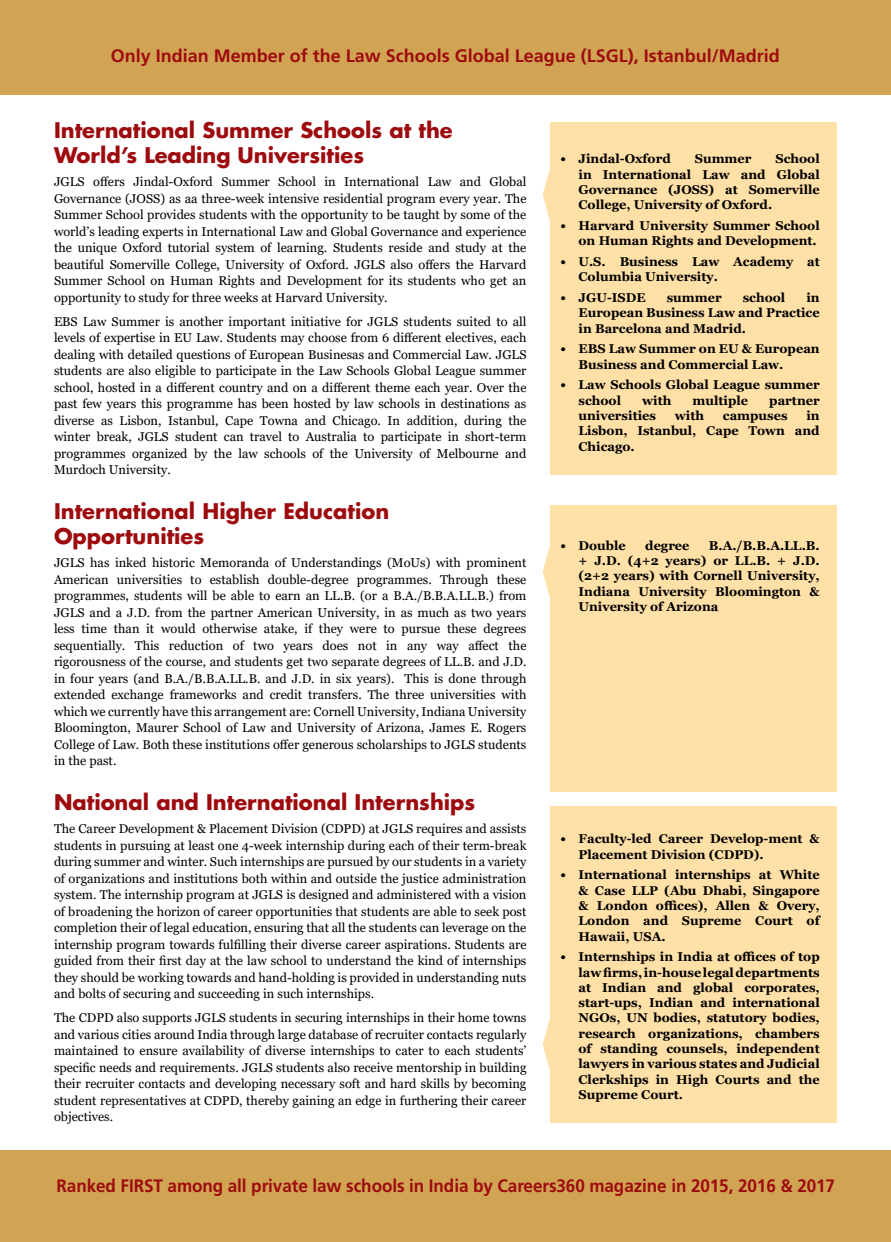
<style>
.page{position:relative;width:891px;height:1242px;background:#fff}
.page>*{position:absolute;margin:0;border:0;box-sizing:border-box;transform-origin:0 0}
.t1{font:700 21px/25.2px "Futura LT Pro";color:#9e0b0f}
.t2{font:700 18px "Frutiger LT Pro";letter-spacing:-.005em;color:#9e0b0f;scale:.95 1}
.t3{font:700 18px "Frutiger LT Pro";letter-spacing:-.005em;color:#9e0b0f}
.t4{font:12.75px/16.5px "Georgia";color:#000;text-align:justify}
.t5{font:700 12.75px/15.3px "Georgia";color:#000;text-align:justify}
</style>
<div class="page">
<div style="left:551px;top:123px;width:286px;height:352px;background:#ffe0a7"></div>
<svg style="left:543px;top:163px;width:8px;height:64px"></svg>
<div style="left:551px;top:505px;width:286px;height:286px;background:#ffe0a7"></div>
<svg style="left:543px;top:540px;width:8px;height:64px"></svg>
<div style="left:551px;top:807px;width:286px;height:316px;background:#ffe0a7"></div>
<svg style="left:543px;top:1013px;width:8px;height:64px"></svg>
<div style="left:0;top:0;width:891px;height:94px;background:#d0a452"></div>
<div style="left:0;top:1150px;width:891px;height:92px;background:#d0a452"></div>
<h2 class="t3" style="left:111px;top:46px;width:671px">Only Indian Member of the Law Schools Global League (LSGL), Istanbul/Madrid</h2>
<h1 class="t1" style="left:54px;top:116px;width:400px">International Summer Schools at the<br>World’s Leading Universities</h1>
<p class="t4" style="left:54px;top:174px;width:474px">JGLS offers Jindal-Oxford Summer School in International Law and Global Governance (JOSS) as aa three-week intensive residential program every year. The Summer School provides students with the opportunity to be taught by some of the world’s leading experts in International Law and Global Governance and experience the unique Oxford tutorial system of learning. Students reside and study at the beautiful Somerville College, University of Oxford. JGLS also offers the Harvard Summer School on Human Rights and Development for its students who get an opportunity to study for three weeks at Harvard University.</p>
<p class="t4" style="left:54px;top:313px;width:474px">EBS Law Summer is another important initiative for JGLS students suited to all levels of expertise in EU Law. Students may choose from 6 different electives, each dealing with detailed questions of European Businesas and Commercial Law. JGLS students are also eligible to participate in the Law Schools Global League summer school, hosted in a different country and on a different theme each year. Over the past few years this programme has been hosted by law schools in destinations as diverse as Lisbon, Istanbul, Cape Towna and Chicago. In addition, during the winter break, JGLS student can travel to Australia to participate in short-term programmes organized by the law schools of the University of Melbourne and Murdoch University.</p>
<h1 class="t1" style="left:54px;top:498px;width:337px">International Higher Education<br>Opportunities</h1>
<p class="t4" style="left:54px;top:555px;width:474px">JGLS has inked historic Memoranda of Understandings (MoUs) with prominent American universities to establish double-degree programmes. Through these programmes, students will be able to earn an LL.B. (or a B.A./B.B.A.LL.B.) from JGLS and a J.D. from the partner American University, in as much as two years less time than it would otherwise atake, if they were to pursue these degrees sequentially. This reduction of two years does not in any way affect the rigorousness of the course, and students get two separate degrees of LL.B. and J.D. in four years (and B.A./B.B.A.LL.B. and J.D. in six years). This is done through extended exchange frameworks and credit transfers. The three universities with which we currently have this arrangement are: Cornell University, Indiana University Bloomington, Maurer School of Law and University of Arizona, James E. Rogers College of Law. Both these institutions offer generous scholarships to JGLS students in the past.</p>
<h1 class="t1" style="left:54px;top:789px;width:423px">National and International Internships</h1>
<p class="t4" style="left:54px;top:821px;width:474px">The Career Development &amp; Placement Division (CDPD) at JGLS requires and assists students in pursuing at least one 4-week internship during each of their term-break during summer and winter. Such internships are pursued by our students in a variety of organizations and institutions both within and outside the justice administration system. The internship program at JGLS is designed and administered with a vision of broadening the horizon of career opportunities that students are able to seek post completion their of legal education, ensuring that all the students can leverage on the internship program towards fulfilling their diverse career aspirations. Students are guided from their first day at the law school to understand the kind of internships they should be working towards and hand-holding is provided in understanding nuts and bolts of securing and succeeding in such internships.</p>
<p class="t4" style="left:54px;top:1010px;width:474px">The CDPD also supports JGLS students in securing internships in their home towns and various cities around India through large database of recruiter contacts regularly maintained to ensure availability of diverse internships to cater to each students’ specific needs and requirements. JGLS students also receive mentorship in building their recruiter contacts and developing necessary soft and hard skills by becoming student representatives at CDPD, thereby gaining an edge in furthering their career objectives.</p>
<p class="t5" style="left:561px;top:151px;width:112px">• Jindal-Oxford</p>
<p class="t5" style="left:695px;top:151px;width:58px">Summer</p>
<p class="t5" style="left:579px;top:151px;width:243px;text-indent:197px">School in International Law and Global Governance (JOSS) at Somerville College, University of Oxford.</p>
<p class="t5" style="left:561px;top:218px;width:261px;text-align:right">• Harvard University Summer School on Human Rights and Development.</p>
<p class="t5" style="left:579px;top:254px;width:243px;text-indent:-18px">• U.S. Business Law Academy at<br>Columbia University.</p>
<p class="t5" style="left:561px;top:290px;width:87px">• JGU-ISDE</p>
<p class="t5" style="left:667px;top:290px;width:57px">summer</p>
<p class="t5" style="left:743px;top:290px;width:44px">school</p>
<p class="t5" style="left:579px;top:290px;width:243px;text-indent:228px">in European Business Law and Practice in Barcelona and Madrid.</p>
<p class="t5" style="left:579px;top:341px;width:243px;text-indent:-18px">• EBS Law Summer on EU &amp; European<br>Business and Commercial Law.</p>
<p class="t5" style="left:579px;top:377px;width:243px;text-indent:-18px">• Law Schools Global League summer school</p>
<p class="t5" style="left:642px;top:393px;width:31px">with</p>
<p class="t5" style="left:693px;top:393px;width:57px">multiple</p>
<p class="t5" style="left:769px;top:393px;width:52px">partner</p>
<p class="t5" style="left:579px;top:408px;width:79px">universities</p>
<p class="t5" style="left:675px;top:408px;width:31px">with</p>
<p class="t5" style="left:723px;top:408px;width:66px">campuses</p>
<p class="t5" style="left:579px;top:408px;width:243px;text-indent:228px">in Lisbon, Istanbul, Cape Town and Chicago.</p>
<p class="t5" style="left:561px;top:538px;width:67px">• Double</p>
<p class="t5" style="left:645px;top:538px;width:46px">degree</p>
<p class="t5" style="left:579px;top:538px;width:243px;text-indent:130px">B.A./B.B.A.LL.B. + J.D. (4+2 years) or LL.B. + J.D. (2+2 years) with Cornell University, Indiana University Bloomington &amp; University of Arizona</p>
<p class="t5" style="left:579px;top:831px;width:243px;text-indent:-18px">• Faculty-led Career Develop-ment &amp;<br>Placement Division (CDPD).</p>
<p class="t5" style="left:579px;top:867px;width:243px;text-indent:-18px">• International internships at White &amp; Case LLP (Abu Dhabi, Singapore &amp; London offices), Allen &amp; Overy, London and Supreme Court of Hawaii, USA.</p>
<p class="t5" style="left:579px;top:949px;width:243px;text-indent:-18px">• Internships in India at offices of top law firms, in-house legal departments at Indian and global corporates, start-ups, Indian and international NGOs, UN bodies, statutory bodies, research organizations, chambers of standing counsels, independent lawyers in various states and Judicial Clerkships in High Courts and the Supreme Court.</p>
<h2 class="t2" style="left:57px;top:1175px;width:821px">Ranked FIRST among all private law schools in India by Careers360 magazine in 2015, 2016 &amp; 2017</h2>
</div>
